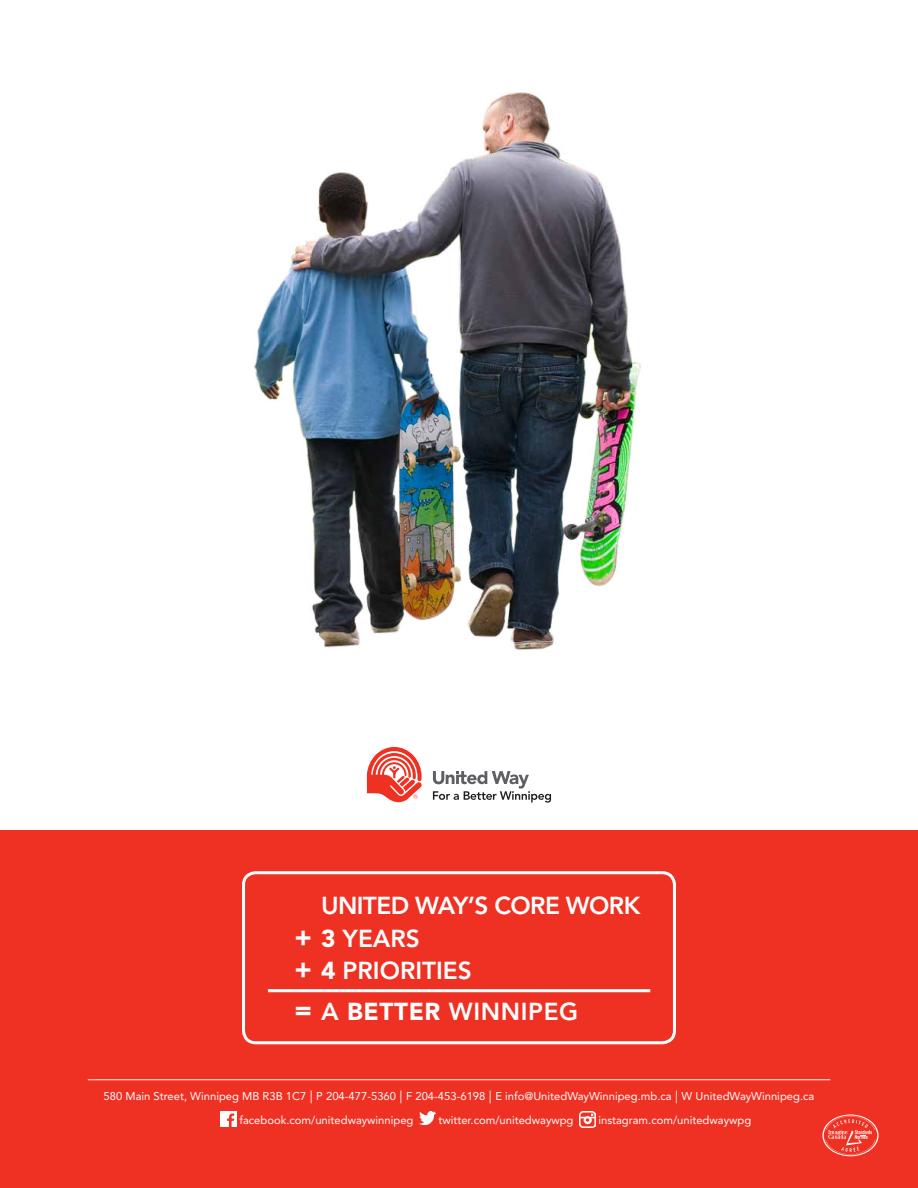
<style>
.page{position:relative;width:918px;height:1188px;background:#fff}
.page>*{position:absolute;margin:0;border:0;box-sizing:border-box;transform-origin:0 0}
.t1{font:800 24.45px/32.5px "Avenir";color:#fff}
.t2{font:800 24.45px "Avenir";letter-spacing:.025em;color:#fff}
.t3{font:11.25px/24px "Avenir";color:#fff}
.s1{font-weight:900;font-size:26.4px}
.s2{font-weight:900}
.s3{font-weight:300;font-size:16.5px}
</style>
<div class="page">
<div style="left:0;top:830px;width:918px;height:358px;background:#ee3123"></div>
<svg style="left:367px;top:747px;width:55px;height:56px"></svg>
<svg style="left:433px;top:771px;width:118px;height:32px"></svg>
<img style="left:253px;top:92px;width:388px;height:558px">
<div style="left:242px;top:871px;width:434px;height:173px;border:3px solid #fff;border-radius:12px"></div>
<hr style="left:268px;top:989px;width:382px;height:3px;background:#fff">
<hr style="left:88px;top:1079px;width:742px;height:1px;background:#fff">
<img style="left:221px;top:1111px;width:15px;height:16px">
<img style="left:420px;top:1112px;width:15px;height:12px">
<img style="left:580px;top:1112px;width:15px;height:15px">
<svg style="left:822px;top:1115px;width:57px;height:41px"></svg>
<h1 class="t1" style="left:294px;top:889px;width:348px;text-indent:27px">UNITED WAY’S CORE WORK <span class="s1">+</span> <span class="s2">3</span> YEARS<br><span class="s1">+</span> <span class="s2">4</span> PRIORITIES</h1>
<h1 class="t2" style="left:294px;top:997px;width:285px"><span class="s1">=</span> A <span class="s2">BETTER</span> WINNIPEG</h1>
<p class="t3" style="left:239px;top:1085px;width:576px;text-indent:-136px">580 Main Street, Winnipeg MB R3B 1C7 <span class="s3">|</span> P 204-477-5360 <span class="s3">|</span> F 204-453-6198 <span class="s3">|</span> E info@UnitedWayWinnipeg.mb.ca <span class="s3">|</span> W UnitedWayWinnipeg.ca facebook.com/unitedwaywinnipeg</p>
<p class="t3" style="left:438px;top:1109px;width:137px">twitter.com/unitedwaywpg</p>
<p class="t3" style="left:598px;top:1109px;width:154px">instagram.com/unitedwaywpg</p>
</div>
